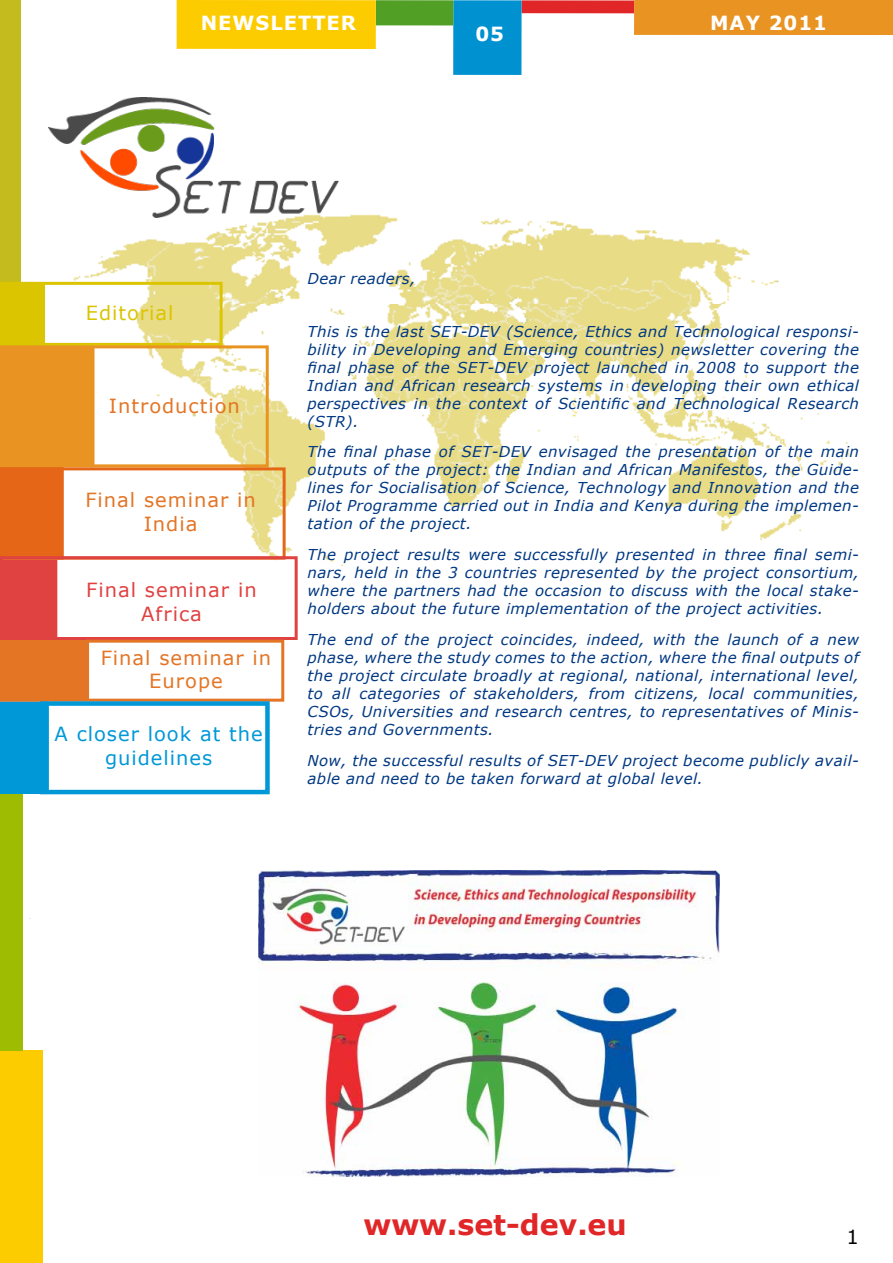
<style>
.page{position:relative;width:893px;height:1263px;background:#fff}
.page>*{position:absolute;margin:0;border:0;box-sizing:border-box;transform-origin:0 0}
.t1{font:700 28.5px "Verdana";color:#e12627}
.t2{font:19.5px/23.4px "Verdana";letter-spacing:.05em;color:#e37525;text-align:center}
.t3{font:19.5px/23.4px "Verdana";letter-spacing:.05em;color:#0098d7;text-align:center}
.t4{font:19.5px/23.4px "Verdana";letter-spacing:.05em;color:#e04141;text-align:center}
.t5{font:700 19.5px "Verdana";letter-spacing:.05em;color:#fff}
.t6{font:19.5px "Verdana";letter-spacing:.05em;color:#dbc400}
.t7{font:19.5px "Verdana";color:#000}
.t8{font:italic 15px/18px "Verdana";letter-spacing:.025em;color:#003882;text-align:justify}
</style>
<div class="page">
<img style="left:45px;top:214px;width:805px;height:351px">
<svg style="left:522px;top:0;width:371px;height:35px"></svg>
<div style="left:453px;top:0;width:69px;height:75px;background:#0091d1"></div>
<svg style="left:177px;top:0;width:276px;height:49px;background:#e5cc27"></svg>
<div style="left:0;top:0;width:20px;height:282px;background:#c4bb1e"></div>
<div style="left:0;top:1050px;width:43px;height:213px;background:#fdcc00"></div>
<div style="left:0;top:794px;width:22px;height:256px;background:#9ebd02"></div>
<img style="left:49px;top:97px;width:289px;height:121px">
<svg style="left:0;top:282px;width:286px;height:514px"></svg>
<img style="left:259px;top:871px;width:460px;height:306px">
<h2 class="t5" style="left:201px;top:9px;width:157px">newsletter</h2>
<h2 class="t5" style="left:475px;top:20px;width:30px">05</h2>
<h2 class="t5" style="left:710px;top:9px;width:118px">MAY 2011</h2>
<h2 class="t6" style="left:86px;top:300px;width:89px">Editorial</h2>
<h2 class="t2" style="left:109px;top:394px;width:132px">Introduction</h2>
<h2 class="t2" style="left:85px;top:488px;width:172px">Final seminar in<br>India</h2>
<h2 class="t4" style="left:86px;top:578px;width:172px">Final seminar in<br>Africa</h2>
<h2 class="t2" style="left:101px;top:646px;width:172px">Final seminar in<br>Europe</h2>
<h2 class="t3" style="left:55px;top:722px;width:210px">A closer look at the guidelines</h2>
<p class="t8" style="left:308px;top:269px;width:109px">Dear readers,</p>
<p class="t8" style="left:308px;top:322px;width:553px">This is the last SET-DEV (Science, Ethics and Technological responsi&shy;bility in Developing and Emerging countries) newsletter covering the final phase of the SET-DEV project launched in 2008 to support the Indian and African research systems in developing their own ethical perspectives in the context of Scientific and Technological Research (STR).</p>
<p class="t8" style="left:308px;top:443px;width:553px">The final phase of SET-DEV envisaged the presentation of the main outputs of the project: the Indian and African Manifestos, the Guide&shy;lines for Socialisation of Science, Technology and Innovation and the Pilot Programme carried out in India and Kenya during the implemen&shy;tation of the project.</p>
<p class="t8" style="left:308px;top:545px;width:553px">The project results were successfully presented in three final semi&shy;nars, held in the 3 countries represented by the project consortium, where the partners had the occasion to discuss with the local stake&shy;holders about the future implementation of the project activities.</p>
<p class="t8" style="left:308px;top:630px;width:553px">The end of the project coincides, indeed, with the launch of a new phase, where the study comes to the action, where the final outputs of the project circulate broadly at regional, national, international level, to all categories of stakeholders, from citizens, local communities, CSOs, Universities and research centres, to representatives of Minis&shy;tries and Governments.</p>
<p class="t8" style="left:308px;top:751px;width:553px">Now, the successful results of SET-DEV project become publicly avail&shy;able and need to be taken forward at global level.</p>
<h1 class="t1" style="left:363px;top:1205px;width:265px">www.set-dev.eu</h1>
<h2 class="t7" style="left:847px;top:1223px;width:14px">1</h2>
</div>
